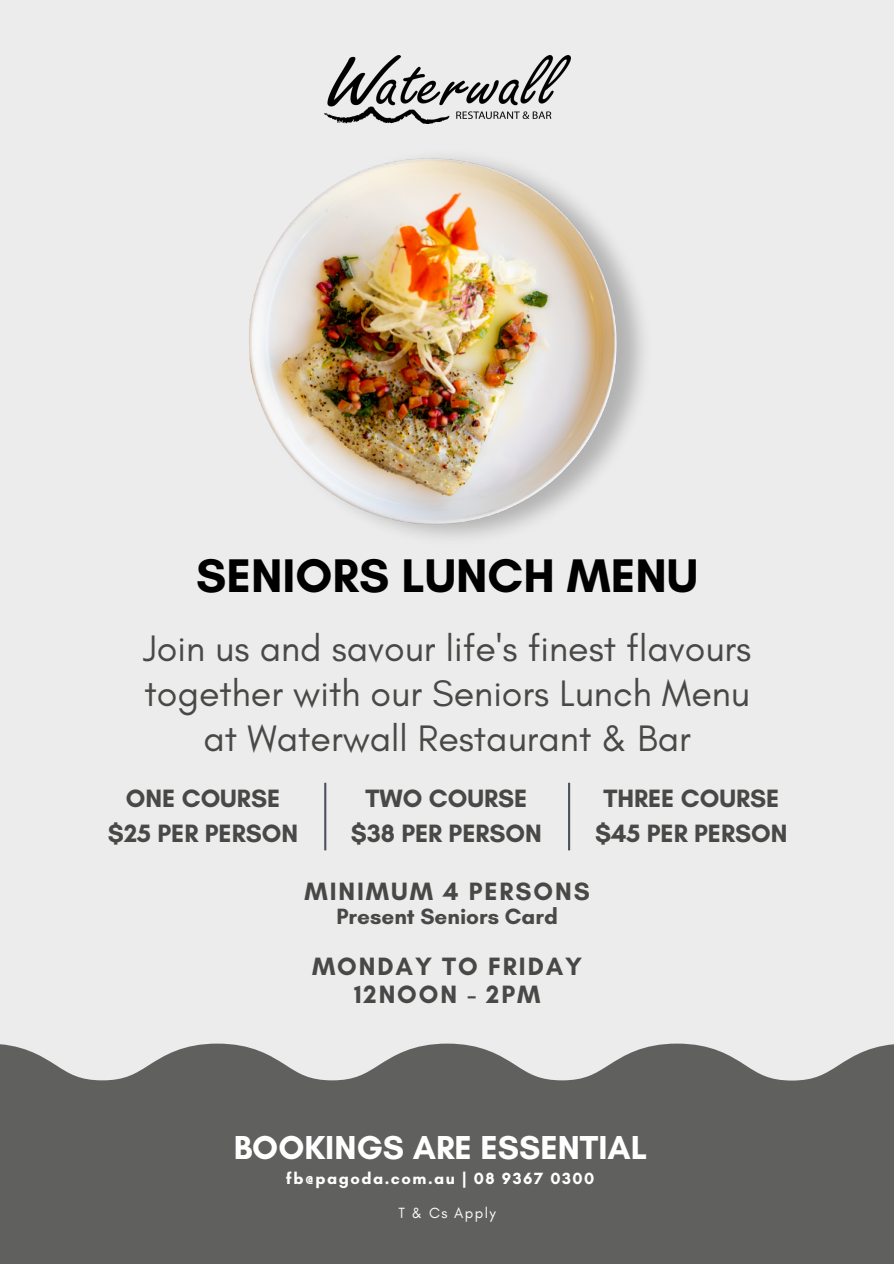
<style>
.page{position:relative;width:894px;height:1264px;background:#fff}
.page>*{position:absolute;margin:0;border:0;box-sizing:border-box;transform-origin:0 0}
.t1{font:700 48px "Glacial Indifference";color:#000}
.t2{font:37.5px "Glacial Indifference";color:#484846}
.t3{font:700 33.75px "Glacial Indifference";color:#fff}
.t4{font:700 25.5px "Glacial Indifference";color:#484846}
.t5{font:700 25.5px "Glacial Indifference";letter-spacing:.075em;color:#484846}
.t6{font:700 22.5px "Glacial Indifference";color:#484846}
.t7{font:700 16.5px "Glacial Indifference";letter-spacing:.09em;color:#fff}
.t8{font:15px "Glacial Indifference";letter-spacing:.09em;color:#fff}
</style>
<div class="page">
<div style="left:0;top:0;width:893px;height:1263px;background:#ececec"></div>
<img style="left:249px;top:123px;width:395px;height:414px">
<svg style="left:0;top:1043px;width:893px;height:220px;background:#6b6b6a"></svg>
<img style="left:324px;top:56px;width:246px;height:67px">
<hr style="left:324px;top:782px;width:2px;height:68px;background:#4a515c">
<hr style="left:568px;top:782px;width:2px;height:68px;background:#4a515c">
<p class="t1" style="left:196px;top:546px;width:503px">SENIORS LUNCH MENU</p>
<p class="t2" style="left:143px;top:625px;width:609px">Join us and savour life's finest flavours</p>
<p class="t2" style="left:144px;top:670px;width:607px">together with our Seniors Lunch Menu</p>
<p class="t2" style="left:203px;top:715px;width:489px">at Waterwall Restaurant &amp; Bar</p>
<p class="t4" style="left:126px;top:783px;width:156px">ONE COURSE</p>
<p class="t4" style="left:108px;top:818px;width:192px">$25 PER PERSON</p>
<p class="t4" style="left:365px;top:783px;width:163px">TWO COURSE</p>
<p class="t4" style="left:351px;top:818px;width:192px">$38 PER PERSON</p>
<p class="t4" style="left:603px;top:783px;width:177px">THREE COURSE</p>
<p class="t4" style="left:595px;top:818px;width:194px">$45 PER PERSON</p>
<p class="t5" style="left:304px;top:876px;width:287px">MINIMUM 4 PERSONS</p>
<p class="t6" style="left:336px;top:902px;width:223px">Present Seniors Card</p>
<p class="t5" style="left:312px;top:950px;width:272px">MONDAY TO FRIDAY</p>
<p class="t5" style="left:354px;top:978px;width:188px">12NOON - 2PM</p>
<p class="t3" style="left:233px;top:1126px;width:415px">BOOKINGS ARE ESSENTIAL</p>
<p class="t7" style="left:286px;top:1167px;width:310px">fb@pagoda.com.au | 08 9367 0300</p>
<p class="t8" style="left:398px;top:1203px;width:99px">T &amp; Cs Apply</p>
</div>
